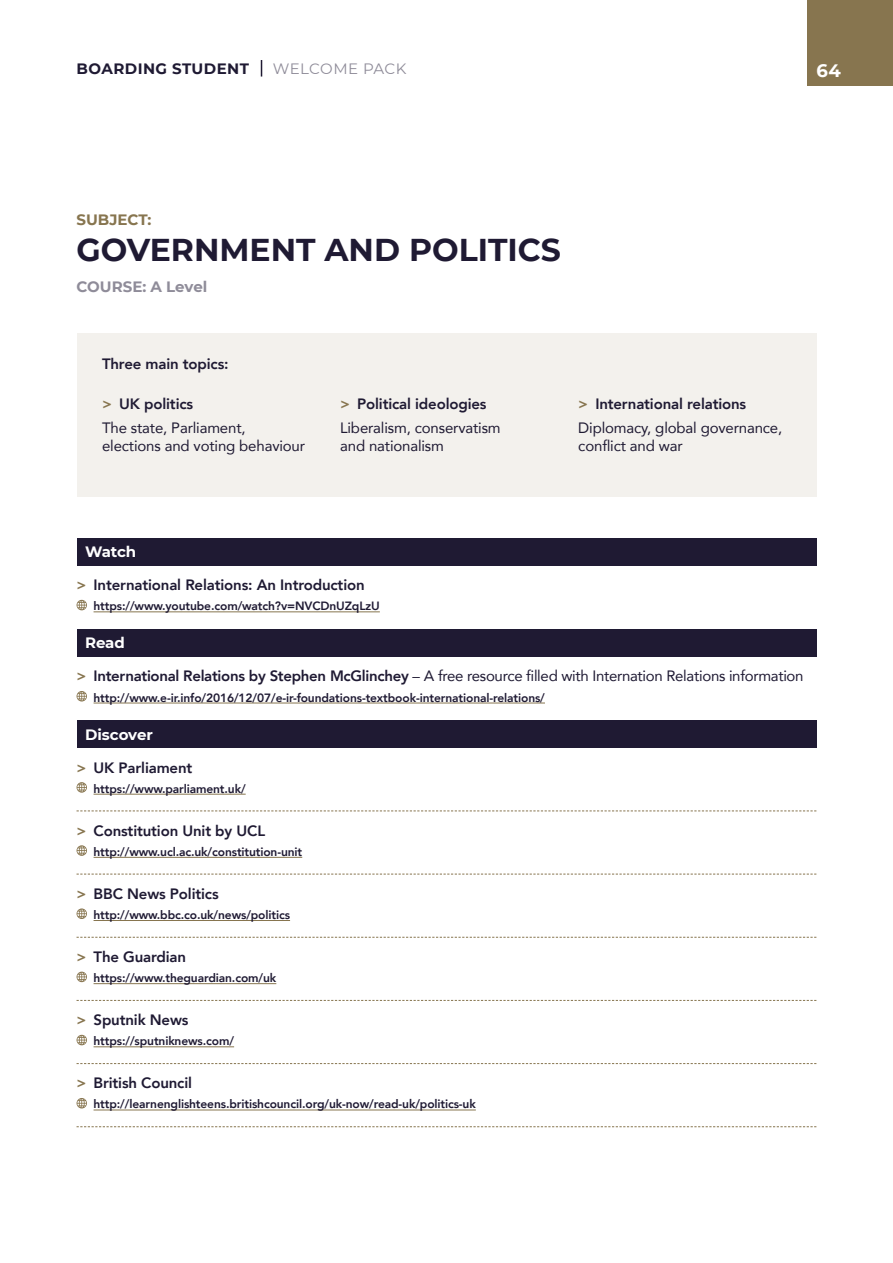
<style>
.page{position:relative;width:893px;height:1263px;background:#fff}
.page>*{position:absolute;margin:0;border:0;box-sizing:border-box;transform-origin:0 0}
.t1{font:700 31.5px "Montserrat";color:#1f1a33}
.t2{font:700 18px "Montserrat";color:#fff}
.t3{font:15px/24.3px "Avenir";letter-spacing:-.01em;color:#1f1a33}
.t4{font:800 15px "Avenir";letter-spacing:-.01em;color:#1f1a33}
.t5{font:700 15px "Montserrat";color:#fff}
.t6{font:700 15px "Montserrat";letter-spacing:.03em;color:#1f1a33}
.t7{font:700 15px "Montserrat";color:#8f8c99}
.t8{font:15px "Montserrat";letter-spacing:.02em;color:#8f8c99}
.t9{font:700 15px "Montserrat";color:#87754f}
.t10{font:800 12px "Avenir";letter-spacing:-.01em;color:#1f1a33}
.s1{font-weight:800;color:#87754f}
.s2{font-weight:800}
.s3{color:#87754f}
</style>
<div class="page">
<div style="left:808px;top:0;width:85px;height:85px;background:#87754f"></div>
<svg style="left:261px;top:60px;width:1px;height:17px"></svg>
<div style="left:77px;top:333px;width:739px;height:163px;background:#f3f1ed"></div>
<hr style="left:94px;top:611px;width:286px;height:1px;background:#87754f">
<hr style="left:94px;top:703px;width:451px;height:1px;background:#87754f">
<hr style="left:94px;top:794px;width:152px;height:1px;background:#87754f">
<hr style="left:94px;top:857px;width:208px;height:1px;background:#87754f">
<hr style="left:94px;top:920px;width:196px;height:1px;background:#87754f">
<hr style="left:94px;top:983px;width:182px;height:1px;background:#87754f">
<hr style="left:94px;top:1046px;width:140px;height:1px;background:#87754f">
<hr style="left:94px;top:1109px;width:382px;height:1px;background:#87754f">
<div style="left:77px;top:538px;width:739px;height:28px;background:#1f1a33"></div>
<svg style="left:77px;top:600px;width:10px;height:10px"></svg>
<div style="left:77px;top:629px;width:739px;height:28px;background:#1f1a33"></div>
<svg style="left:77px;top:691px;width:10px;height:10px"></svg>
<div style="left:77px;top:721px;width:739px;height:27px;background:#1f1a33"></div>
<svg style="left:77px;top:782px;width:10px;height:11px"></svg>
<svg style="left:77px;top:810px;width:739px;height:1px"></svg>
<svg style="left:77px;top:845px;width:10px;height:11px"></svg>
<svg style="left:77px;top:874px;width:739px;height:1px"></svg>
<svg style="left:77px;top:908px;width:10px;height:11px"></svg>
<svg style="left:77px;top:937px;width:739px;height:1px"></svg>
<svg style="left:77px;top:972px;width:10px;height:10px"></svg>
<svg style="left:77px;top:1000px;width:739px;height:1px"></svg>
<svg style="left:77px;top:1035px;width:10px;height:10px"></svg>
<svg style="left:77px;top:1063px;width:739px;height:1px"></svg>
<svg style="left:77px;top:1098px;width:10px;height:10px"></svg>
<svg style="left:77px;top:1126px;width:739px;height:1px"></svg>
<p class="t6" style="left:77px;top:57px;width:174px">BOARDING STUDENT</p>
<p class="t8" style="left:273px;top:58px;width:135px">WELCOME PACK</p>
<h2 class="t2" style="left:816px;top:57px;width:26px">64</h2>
<p class="t9" style="left:77px;top:209px;width:76px">SUBJECT:</p>
<h1 class="t1" style="left:77px;top:227px;width:486px">GOVERNMENT AND POLITICS</h1>
<p class="t7" style="left:77px;top:276px;width:132px">COURSE: A Level</p>
<p class="t4" style="left:102px;top:352px;width:128px">Three main topics:</p>
<p class="t3" style="left:102px;top:391px;width:145px"><span class="s1">&gt;</span> <span class="s2">UK politics<br></span>The state, Parliament,</p>
<p class="t3" style="left:102px;top:433px;width:205px">elections and voting behaviour</p>
<p class="t3" style="left:340px;top:391px;width:162px"><span class="s1">&gt;</span> <span class="s2">Political ideologies<br></span>Liberalism, conservatism</p>
<p class="t3" style="left:340px;top:433px;width:105px">and nationalism</p>
<p class="t3" style="left:578px;top:391px;width:205px"><span class="s1">&gt;</span> <span class="s2">International relations<br></span>Diplomacy, global governance,</p>
<p class="t3" style="left:578px;top:433px;width:106px">conflict and war</p>
<p class="t5" style="left:85px;top:541px;width:53px">Watch</p>
<p class="t4" style="left:77px;top:573px;width:290px"><span class="s3">&gt;</span> International Relations: An Introduction</p>
<p class="t10" style="left:94px;top:597px;width:288px">https://www.youtube.com/watch?v=NVCDnUZqLzU</p>
<p class="t5" style="left:85px;top:632px;width:41px">Read</p>
<p class="t3" style="left:77px;top:663px;width:728px"><span class="s1">&gt;</span> <span class="s2">International Relations by Stephen McGlinchey</span> – A free resource filled with Internation Relations information</p>
<p class="t10" style="left:94px;top:688px;width:453px">http://www.e-ir.info/2016/12/07/e-ir-foundations-textbook-international-relations/</p>
<p class="t5" style="left:85px;top:723px;width:69px">Discover</p>
<p class="t4" style="left:77px;top:756px;width:117px"><span class="s3">&gt;</span> UK Parliament</p>
<p class="t10" style="left:94px;top:779px;width:154px">https://www.parliament.uk/</p>
<p class="t4" style="left:77px;top:819px;width:190px"><span class="s3">&gt;</span> Constitution Unit by UCL</p>
<p class="t10" style="left:94px;top:842px;width:210px">http://www.ucl.ac.uk/constitution-unit</p>
<p class="t4" style="left:77px;top:882px;width:144px"><span class="s3">&gt;</span> BBC News Politics</p>
<p class="t10" style="left:94px;top:905px;width:198px">http://www.bbc.co.uk/news/politics</p>
<p class="t4" style="left:77px;top:945px;width:111px"><span class="s3">&gt;</span> The Guardian</p>
<p class="t10" style="left:94px;top:969px;width:184px">https://www.theguardian.com/uk</p>
<p class="t4" style="left:77px;top:1008px;width:114px"><span class="s3">&gt;</span> Sputnik News</p>
<p class="t10" style="left:94px;top:1032px;width:142px">https://sputniknews.com/</p>
<p class="t4" style="left:77px;top:1071px;width:117px"><span class="s3">&gt;</span> British Council</p>
<p class="t10" style="left:94px;top:1095px;width:384px">http://learnenglishteens.britishcouncil.org/uk-now/read-uk/politics-uk</p>
</div>
